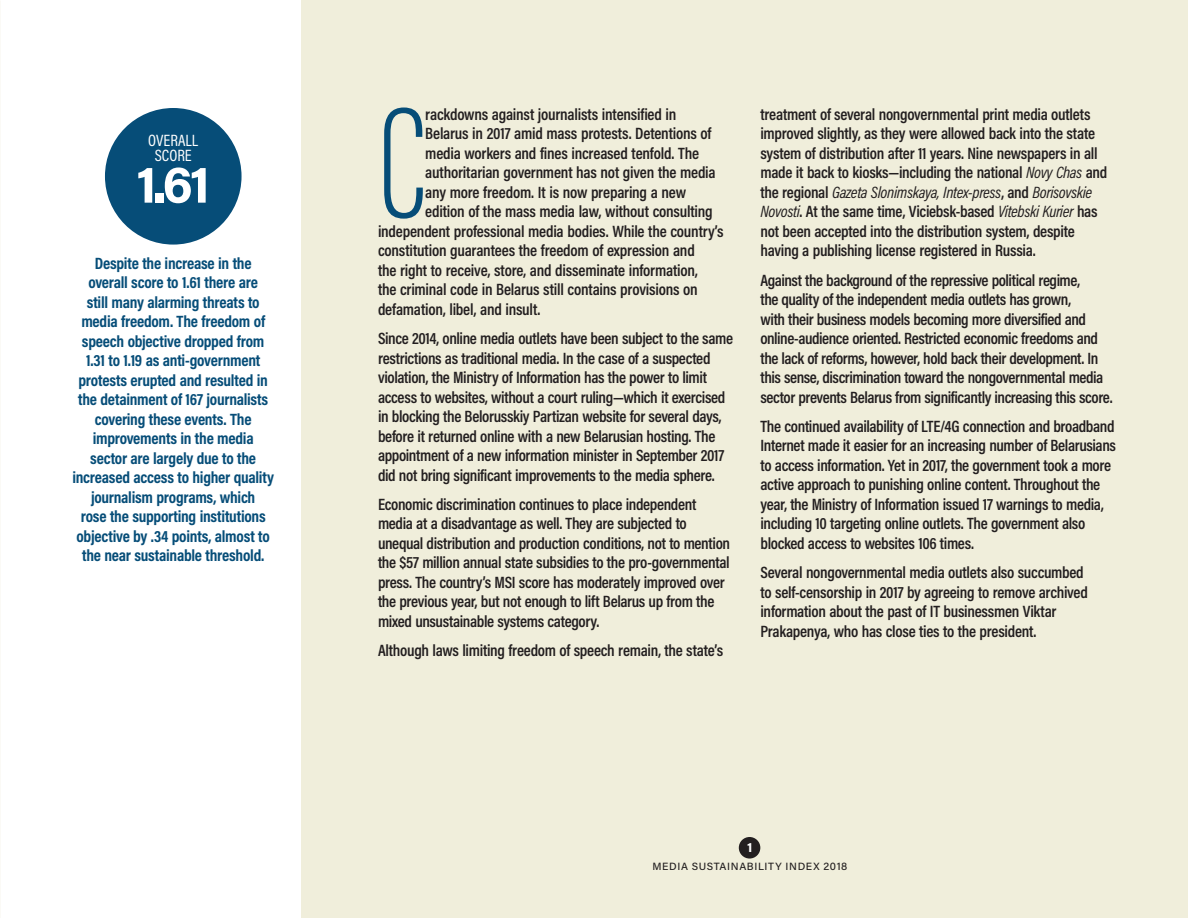
<style>
.page{position:relative;width:1188px;height:918px;background:#fff}
.page>*{position:absolute;margin:0;border:0;box-sizing:border-box;transform-origin:0 0}
.Opening_Text_Drop-Ca{font:200 162.45px "Acumin Pro Extra Cond";color:#064d78}
.Objective_Score{font:700 52.5px "Acumin Pro";color:#fff}
.Opening_Text{font:600 16.5px/19.5px "Acumin Pro Cond";letter-spacing:-.025em;color:#231f20}
.Opening_Text_Drop-Ca-2{font:600 16.5px "Acumin Pro Cond";letter-spacing:-.015em;color:#231f20}
.IREX_Score_Text{font:700 16.5px/19.5px "Acumin Pro Cond";letter-spacing:-.015em;color:#064d78;text-align:center}
.Objective_Score-2{font:16.5px/15px "Acumin Pro Cond";color:#fff;text-align:center}
.t1{font:700 13.5px "Acumin Pro";color:#fff}
.t2{font:500 10.5px "Acumin Pro";letter-spacing:.06em;color:#231f20}
.s1{font-weight:400;font-style:italic}
</style>
<div class="page">
<div style="left:302px;top:0;width:886px;height:918px;background:#f0eedb"></div>
<div style="left:105px;top:108px;width:137px;height:137px;background:#064d78;border-radius:50%"></div>
<div style="left:739px;top:837px;width:21px;height:22px;background:#231f20;border-radius:50%"></div>
<p class="Objective_Score-2" style="left:148px;top:132px;width:51px">OVERALL<br>SCORE</p>
<p class="Objective_Score" style="left:136px;top:147px;width:76px">1.61</p>
<p class="IREX_Score_Text" style="left:72px;top:253px;width:203px">Despite the increase in the<br>overall score to 1.61 there are<br>still many alarming threats to media freedom. The freedom of speech objective dropped from<br>1.31 to 1.19 as anti-government protests erupted and resulted in the detainment of 167 journalists covering these events. The improvements in the media sector are largely due to the increased access to higher quality journalism programs, which<br>rose the supporting institutions objective by .34 points, almost to the near sustainable threshold.</p>
<p class="Opening_Text_Drop-Ca" style="left:378px;top:67px;width:50px">C</p>
<p class="Opening_Text_Drop-Ca-2" style="left:425px;top:103px;width:253px">rackdowns against journalists intensified in</p>
<p class="Opening_Text_Drop-Ca-2" style="left:425px;top:123px;width:288px">Belarus in 2017 amid mass protests. Detentions of</p>
<p class="Opening_Text_Drop-Ca-2" style="left:425px;top:142px;width:275px">media workers and fines increased tenfold. The</p>
<p class="Opening_Text_Drop-Ca-2" style="left:425px;top:162px;width:292px">authoritarian government has not given the media</p>
<p class="Opening_Text_Drop-Ca-2" style="left:425px;top:181px;width:262px">any more freedom. It is now preparing a new</p>
<p class="Opening_Text_Drop-Ca-2" style="left:425px;top:201px;width:289px">edition of the mass media law, without consulting</p>
<p class="Opening_Text_Drop-Ca-2" style="left:378px;top:220px;width:347px">independent professional media bodies. While the country’s</p>
<p class="Opening_Text_Drop-Ca-2" style="left:378px;top:240px;width:318px">constitution guarantees the freedom of expression and</p>
<p class="Opening_Text_Drop-Ca-2" style="left:378px;top:259px;width:322px">the right to receive, store, and disseminate information,</p>
<p class="Opening_Text_Drop-Ca-2" style="left:378px;top:279px;width:321px">the criminal code in Belarus still contains provisions on</p>
<p class="Opening_Text_Drop-Ca-2" style="left:378px;top:298px;width:164px">defamation, libel, and insult.</p>
<p class="Opening_Text" style="left:378px;top:328px;width:357px">Since 2014, online media outlets have been subject to the same restrictions as traditional media. In the case of a suspected violation, the Ministry of Information has the power to limit access to websites, without a court ruling—which it exercised in blocking the Belorusskiy Partizan website for several days, before it returned online with a new Belarusian hosting. The appointment of a new information minister in September 2017 did not bring significant improvements to the media sphere.</p>
<p class="Opening_Text" style="left:378px;top:494px;width:354px">Economic discrimination continues to place independent media at a disadvantage as well. They are subjected to unequal distribution and production conditions, not to mention the $57 million annual state subsidies to the pro-governmental press. The country’s MSI score has moderately improved over the previous year, but not enough to lift Belarus up from the mixed unsustainable systems category.</p>
<p class="Opening_Text" style="left:378px;top:640px;width:347px">Although laws limiting freedom of speech remain, the state’s</p>
<p class="Opening_Text" style="left:760px;top:104px;width:348px">treatment of several nongovernmental print media outlets improved slightly, as they were allowed back into the state system of distribution after 11 years. Nine newspapers in all made it back to kiosks—including the national <span class="s1">Novy Chas</span> and the regional <span class="s1">Gazeta Slonimskaya, Intex-press</span>, and <span class="s1">Borisovskie Novosti</span>. At the same time, Viciebsk-based <span class="s1">Vitebski Kurier</span> has not been accepted into the distribution system, despite having a publishing license registered in Russia.</p>
<p class="Opening_Text" style="left:761px;top:270px;width:354px">Against the background of the repressive political regime,<br>the quality of the independent media outlets has grown,<br>with their business models becoming more diversified and online-audience oriented. Restricted economic freedoms and the lack of reforms, however, hold back their development. In this sense, discrimination toward the nongovernmental media sector prevents Belarus from significantly increasing this score.</p>
<p class="Opening_Text" style="left:761px;top:416px;width:357px">The continued availability of LTE/4G connection and broadband Internet made it easier for an increasing number of Belarusians to access information. Yet in 2017, the government took a more active approach to punishing online content. Throughout the year, the Ministry of Information issued 17 warnings to media, including 10 targeting online outlets. The government also blocked access to websites 106 times.</p>
<p class="Opening_Text" style="left:761px;top:562px;width:329px">Several nongovernmental media outlets also succumbed to self-censorship in 2017 by agreeing to remove archived information about the past of IT businessmen Viktar Prakapenya, who has close ties to the president.</p>
<p class="t1" style="left:747px;top:838px;width:7px">1</p>
<p class="t2" style="left:653px;top:859px;width:196px">MEDIA SUSTAINABILITY INDEX 2018</p>
</div>
